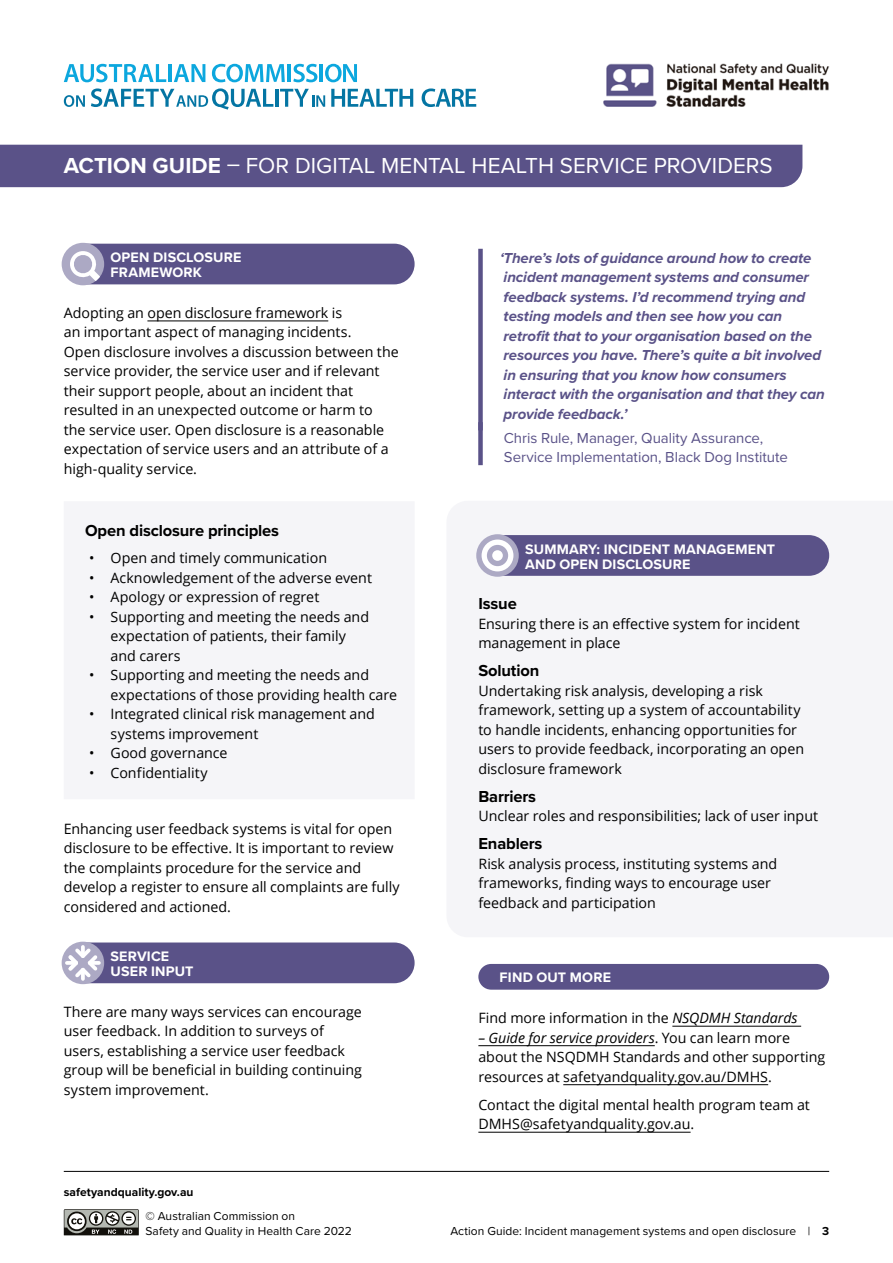
<style>
.page{position:relative;width:893px;height:1263px;background:#fff}
.page>*{position:absolute;margin:0;border:0;box-sizing:border-box;transform-origin:0 0}
.t1{font:22.5px "Proxima Nova";color:#fff}
.H3__no___after{font:700 16.5px "Proxima Nova";letter-spacing:-.01em;color:#000}
.H3{font:700 16.5px "Proxima Nova";letter-spacing:-.01em;color:#000}
.t2{font:italic 700 15px/19.5px "Proxima Nova";letter-spacing:-.005em;color:#5a5288}
.Quote_Attribution{font:15px/19.5px "Proxima Nova";color:#5a5288}
.t3{font:14.25px/19.5px "Open Sans";color:#000}
.H2_Section_Heading{font:700 14.25px/15px "Proxima Nova";letter-spacing:.01em;color:#fff}
.Footer_Title{font:12px "Proxima Nova";letter-spacing:.005em;color:#000}
.t4{font:700 12px "Proxima Nova";color:#000}
.s1{font-weight:700}
.s2{font-style:italic}
</style>
<div class="page">
<svg style="left:64px;top:64px;width:102px;height:18px"></svg>
<hr style="left:168px;top:64px;width:4px;height:18px;background:#0ca7de">
<svg style="left:174px;top:64px;width:31px;height:18px"></svg>
<svg style="left:212px;top:64px;width:73px;height:18px"></svg>
<hr style="left:288px;top:64px;width:3px;height:18px;background:#0ca7de">
<svg style="left:293px;top:64px;width:24px;height:18px"></svg>
<hr style="left:320px;top:64px;width:3px;height:18px;background:#0ca7de">
<svg style="left:325px;top:64px;width:32px;height:18px"></svg>
<svg style="left:64px;top:95px;width:21px;height:12px"></svg>
<svg style="left:91px;top:88px;width:182px;height:22px"></svg>
<hr style="left:275px;top:89px;width:3px;height:18px;background:#0475a3">
<svg style="left:280px;top:89px;width:45px;height:18px"></svg>
<svg style="left:331px;top:89px;width:82px;height:18px"></svg>
<svg style="left:422px;top:88px;width:54px;height:19px"></svg>
<img style="left:604px;top:64px;width:225px;height:43px">
<hr style="left:64px;top:1171px;width:765px;height:1px;background:#000">
<div style="left:0;top:145px;width:802px;height:42px;background:#5a5288"></div>
<div style="left:64px;top:244px;width:351px;height:40px;background:#5a5288;border-radius:20px"></div>
<hr style="left:147px;top:321px;width:181px;height:1px;background:#000">
<div style="left:64px;top:942px;width:351px;height:41px;background:#5a5288;border-radius:20px"></div>
<div style="left:478px;top:249px;width:5px;height:181px;background:#5a5288"></div>
<div style="left:478px;top:422px;width:5px;height:43px;background:#5a5288"></div>
<div style="left:478px;top:535px;width:351px;height:41px;background:#5a5288;border-radius:20px"></div>
<div style="left:478px;top:964px;width:351px;height:26px;background:#5a5288;border-radius:13px"></div>
<hr style="left:672px;top:1026px;width:129px;height:1px;background:#000">
<hr style="left:478px;top:1045px;width:177px;height:1px;background:#000">
<hr style="left:563px;top:1084px;width:205px;height:1px;background:#000">
<hr style="left:478px;top:1132px;width:213px;height:1px;background:#000">
<div style="left:62px;top:243px;width:42px;height:42px;background:#aca9c4;border-radius:50%"></div>
<svg style="left:69px;top:250px;width:33px;height:33px"></svg>
<div style="left:62px;top:942px;width:42px;height:42px;background:#aca9c4;border-radius:50%"></div>
<svg style="left:65px;top:945px;width:36px;height:36px"></svg>
<svg style="left:476px;top:534px;width:43px;height:43px"></svg>
<div style="left:482px;top:539px;width:31px;height:32px;background:#fff;border-radius:50%"></div>
<div style="left:487px;top:545px;width:21px;height:21px;background:#aca9c4;border-radius:50%"></div>
<div style="left:492px;top:550px;width:11px;height:11px;background:#fff;border-radius:50%"></div>
<svg style="left:64px;top:1209px;width:75px;height:27px"></svg>
<h1 class="t1" style="left:64px;top:149px;width:710px"><span class="s1">ACTION GUIDE</span> – FOR DIGITAL MENTAL HEALTH SERVICE PROVIDERS</h1>
<h2 class="H2_Section_Heading" style="left:111px;top:250px;width:132px">OPEN DISCLOSURE<br>FRAMEWORK</h2>
<p class="t3" style="left:64px;top:303px;width:336px">Adopting an open disclosure framework is<br>an important aspect of managing incidents.<br>Open disclosure involves a discussion between the service provider, the service user and if relevant their support people, about an incident that resulted in an unexpected outcome or harm to<br>the service user. Open disclosure is a reasonable expectation of service users and an attribute of a high‑quality service.</p>
<h3 class="H3" style="left:85px;top:518px;width:196px">Open disclosure principles</h3>
<p class="t3" style="left:89px;top:548px;width:239px">• Open and timely communication</p>
<p class="t3" style="left:89px;top:568px;width:284px">• Acknowledgement of the adverse event</p>
<p class="t3" style="left:89px;top:587px;width:232px">• Apology or expression of regret</p>
<p class="t3" style="left:111px;top:607px;width:260px;text-indent:-21px">• Supporting and meeting the needs and expectation of patients, their family and carers</p>
<p class="t3" style="left:111px;top:665px;width:288px;text-indent:-21px">• Supporting and meeting the needs and expectations of those providing health care</p>
<p class="t3" style="left:111px;top:704px;width:266px;text-indent:-21px">• Integrated clinical risk management and systems improvement</p>
<p class="t3" style="left:89px;top:743px;width:140px">• Good governance</p>
<p class="t3" style="left:89px;top:763px;width:120px">• Confidentiality</p>
<p class="t3" style="left:64px;top:819px;width:338px">Enhancing user feedback systems is vital for open disclosure to be effective. It is important to review the complaints procedure for the service and develop a register to ensure all complaints are fully considered and actioned.</p>
<h2 class="H2_Section_Heading" style="left:111px;top:948px;width:84px">SERVICE<br>USER INPUT</h2>
<p class="t3" style="left:64px;top:1001px;width:300px">There are many ways services can encourage user feedback. In addition to surveys of users, establishing a service user feedback group will be beneficial in building continuing system improvement.</p>
<p class="t4" style="left:64px;top:1183px;width:131px">safetyandquality.gov.au</p>
<p class="Footer_Title" style="left:145px;top:1207px;width:151px">© Australian Commission on</p>
<p class="Footer_Title" style="left:145px;top:1222px;width:208px">Safety and Quality in Health Care 2022</p>
<p class="t2" style="left:500px;top:248px;width:326px">‘There’s lots of guidance around how to create incident management systems and consumer feedback systems. I’d recommend trying and testing models and then see how you can retrofit that to your organisation based on the resources you have. There’s quite a bit involved in ensuring that you know how consumers interact with the organisation and that they can provide feedback.’</p>
<p class="Quote_Attribution" style="left:504px;top:427px;width:285px">Chris Rule, Manager, Quality Assurance,<br>Service Implementation, Black Dog Institute</p>
<h2 class="H2_Section_Heading" style="left:525px;top:541px;width:251px">SUMMARY: INCIDENT MANAGEMENT<br>AND OPEN DISCLOSURE</h2>
<h3 class="H3__no___after" style="left:478px;top:591px;width:40px">Issue</h3>
<p class="t3" style="left:478px;top:613px;width:323px">Ensuring there is an effective system for incident management in place</p>
<h3 class="H3__no___after" style="left:478px;top:658px;width:62px">Solution</h3>
<p class="t3" style="left:478px;top:680px;width:327px">Undertaking risk analysis, developing a risk framework, setting up a system of accountability to handle incidents, enhancing opportunities for users to provide feedback, incorporating an open disclosure framework</p>
<h3 class="H3__no___after" style="left:478px;top:784px;width:59px">Barriers</h3>
<p class="t3" style="left:478px;top:806px;width:341px">Unclear roles and responsibilities; lack of user input</p>
<h3 class="H3__no___after" style="left:478px;top:831px;width:66px">Enablers</h3>
<p class="t3" style="left:478px;top:853px;width:300px">Risk analysis process, instituting systems and frameworks, finding ways to encourage user feedback and participation</p>
<h2 class="H2_Section_Heading" style="left:500px;top:970px;width:113px">FIND OUT MORE</h2>
<p class="t3" style="left:478px;top:1008px;width:321px">Find more information in the <span class="s2">NSQDMH Standards</span></p>
<p class="t3" style="left:478px;top:1027px;width:348px"><span class="s2">– Guide for service providers</span>. You can learn more about the NSQDMH Standards and other supporting resources at safetyandquality.gov.au/DMHS.</p>
<p class="t3" style="left:478px;top:1094px;width:333px">Contact the digital mental health program team at<br>DMHS@safetyandquality.gov.au.</p>
<p class="Footer_Title" style="left:450px;top:1222px;width:380px">Action Guide: Incident management systems and open disclosure | <span class="s1">3</span></p>
</div>
